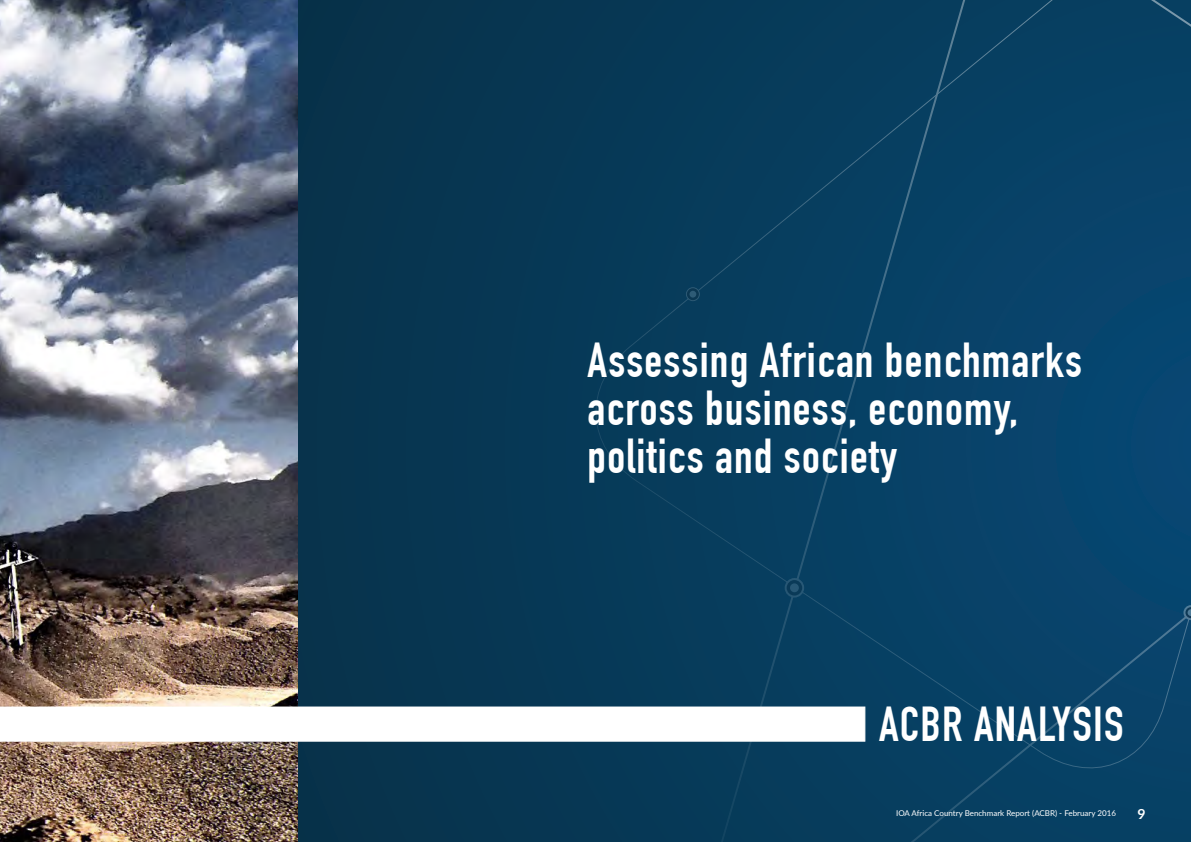
<style>
.page{position:relative;width:1191px;height:842px;background:#073651}
.page>*{position:absolute;margin:0;border:0;box-sizing:border-box;transform-origin:0 0}
.t1{font:700 48px/48px "DIN Condensed";letter-spacing:.025em;color:#fff}
.t2{font:700 14px "Lato";color:#fff}
.t3{font:8px "Lato";color:#fff}
</style>
<div class="page">
<img style="left:0;top:0;width:298px;height:842px">
<div style="left:0;top:706px;width:594px;height:36px;background:#fff"></div>
<svg style="left:594px;top:310px;width:80px;height:432px"></svg>
<svg style="left:674px;top:0;width:517px;height:842px"></svg>
<svg style="left:1183px;top:605px;width:8px;height:15px"></svg>
<svg style="left:785px;top:579px;width:18px;height:18px"></svg>
<div style="left:784px;top:578px;width:20px;height:20px;border:2px solid #fff;border-radius:50%"></div>
<div style="left:790px;top:583px;width:9px;height:9px;background:#275775;border-radius:50%"></div>
<svg style="left:686px;top:288px;width:13px;height:13px"></svg>
<div style="left:686px;top:287px;width:14px;height:14px;border:1px solid #fff;border-radius:50%"></div>
<div style="left:689px;top:291px;width:7px;height:7px;background:#2e5b76;border-radius:50%"></div>
<p class="t1" style="left:587px;top:337px;width:496px">Assessing African benchmarks across business, economy, politics and society</p>
<p class="t1" style="left:879px;top:701px;width:246px">ACBR ANALYSIS</p>
<p class="t3" style="left:896px;top:808px;width:221px">IOA Africa Country Benchmark Report (ACBR) - February 2016</p>
<p class="t2" style="left:1137px;top:803px;width:10px">9</p>
</div>
